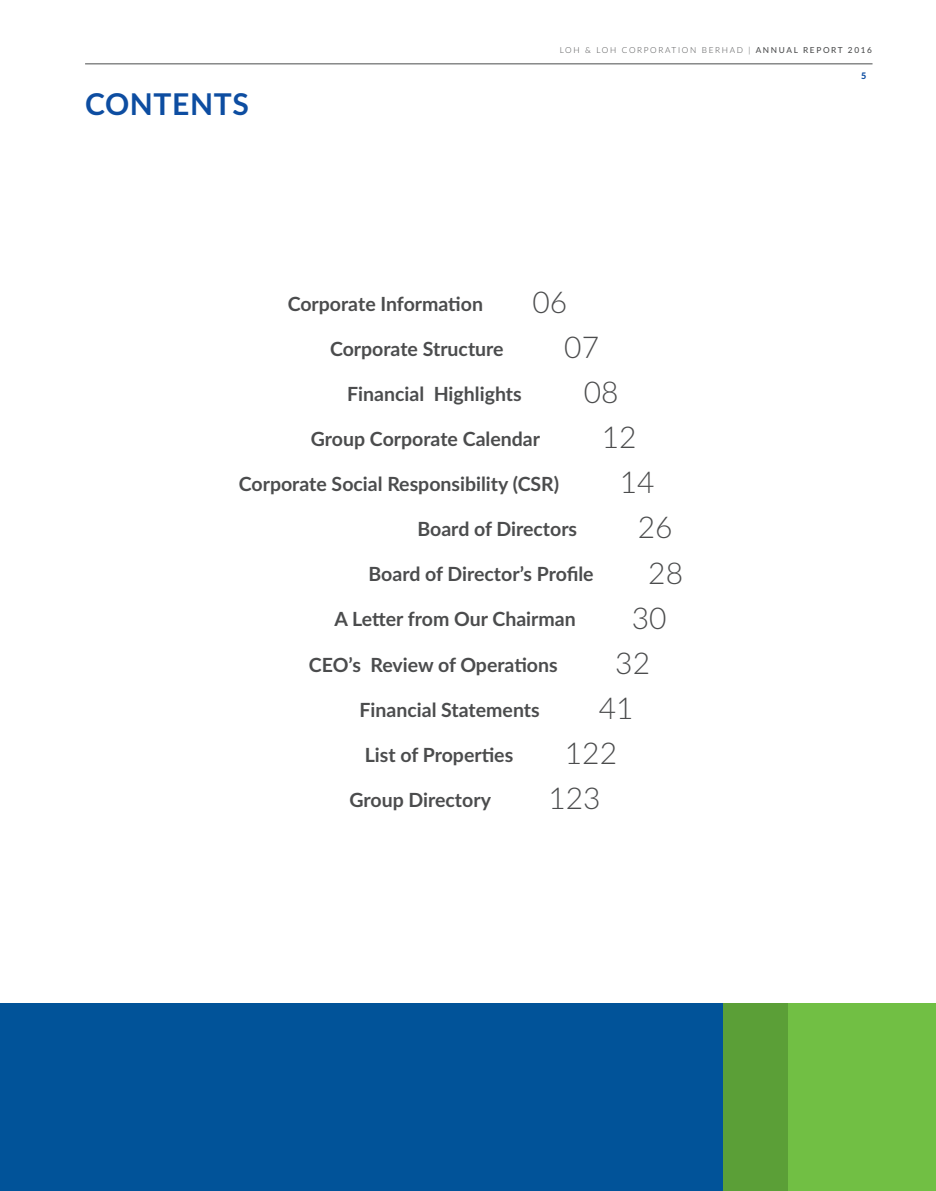
<style>
.page{position:relative;width:936px;height:1191px;background:#fff}
.page>*{position:absolute;margin:0;border:0;box-sizing:border-box;transform-origin:0 0}
.t1{font:300 30px "Lato";color:#4b4c4d}
.t2{font:700 30px "Lato";letter-spacing:.02em;color:#0d4da1}
.t3{font:700 19.5px "Lato";color:#4b4c4d}
.t4{font:800 9px "Lato";color:#0d4da1}
.t5{font:300 8.25px "Lato";letter-spacing:.2em;color:#4b4c4d}
.s1{font-weight:500}
.s2{color:#fff}
</style>
<div class="page">
<hr style="left:85px;top:64px;width:787px;height:1px;background:#4b4c4d">
<div style="left:0;top:1003px;width:723px;height:188px;background:#015399"></div>
<div style="left:787px;top:1003px;width:148px;height:188px;background:#71bf44"></div>
<div style="left:723px;top:1003px;width:64px;height:188px;background:#5b9f37"></div>
<h1 class="t2" style="left:85px;top:82px;width:165px">CONTENTS</h1>
<p class="t5" style="left:559px;top:45px;width:314px">LOH &amp; LOH CORPORATION BERHAD | <span class="s1">ANNUAL REPORT 2016</span></p>
<p class="t4" style="left:861px;top:69px;width:7px">5</p>
<h1 class="t1" style="left:532px;top:282px;width:59px">06 <span class="s2">a</span></h1>
<h1 class="t1" style="left:564px;top:327px;width:36px">07</h1>
<h1 class="t1" style="left:583px;top:372px;width:36px">08</h1>
<h1 class="t1" style="left:601px;top:417px;width:36px">12</h1>
<h1 class="t1" style="left:619px;top:462px;width:36px">14</h1>
<h1 class="t1" style="left:637px;top:507px;width:36px">26</h1>
<h1 class="t1" style="left:648px;top:552px;width:36px">28</h1>
<h1 class="t1" style="left:631px;top:597px;width:36px">30</h1>
<h1 class="t1" style="left:615px;top:642px;width:36px">32</h1>
<h1 class="t1" style="left:598px;top:687px;width:36px">41</h1>
<h1 class="t1" style="left:565px;top:732px;width:54px">122</h1>
<h1 class="t1" style="left:548px;top:777px;width:54px">123</h1>
<p class="t3" style="left:288px;top:290px;width:211px">Corporate Information <span class="s2">a</span></p>
<p class="t3" style="left:330px;top:335px;width:175px">Corporate Structure</p>
<p class="t3" style="left:347px;top:380px;width:176px">Financial Highlights</p>
<p class="t3" style="left:311px;top:425px;width:230px">Group Corporate Calendar</p>
<p class="t3" style="left:239px;top:470px;width:322px">Corporate Social Responsibility (CSR)</p>
<p class="t3" style="left:417px;top:515px;width:161px">Board of Directors</p>
<p class="t3" style="left:368px;top:560px;width:226px">Board of Director’s Profile</p>
<p class="t3" style="left:334px;top:605px;width:242px">A Letter from Our Chairman</p>
<p class="t3" style="left:309px;top:650px;width:250px">CEO’s Review of Operations</p>
<p class="t3" style="left:359px;top:695px;width:182px">Financial Statements</p>
<p class="t3" style="left:365px;top:740px;width:160px">List of Properties<span class="s2">a</span></p>
<p class="t3" style="left:349px;top:785px;width:157px">Group Directory <span class="s2">a</span></p>
</div>
